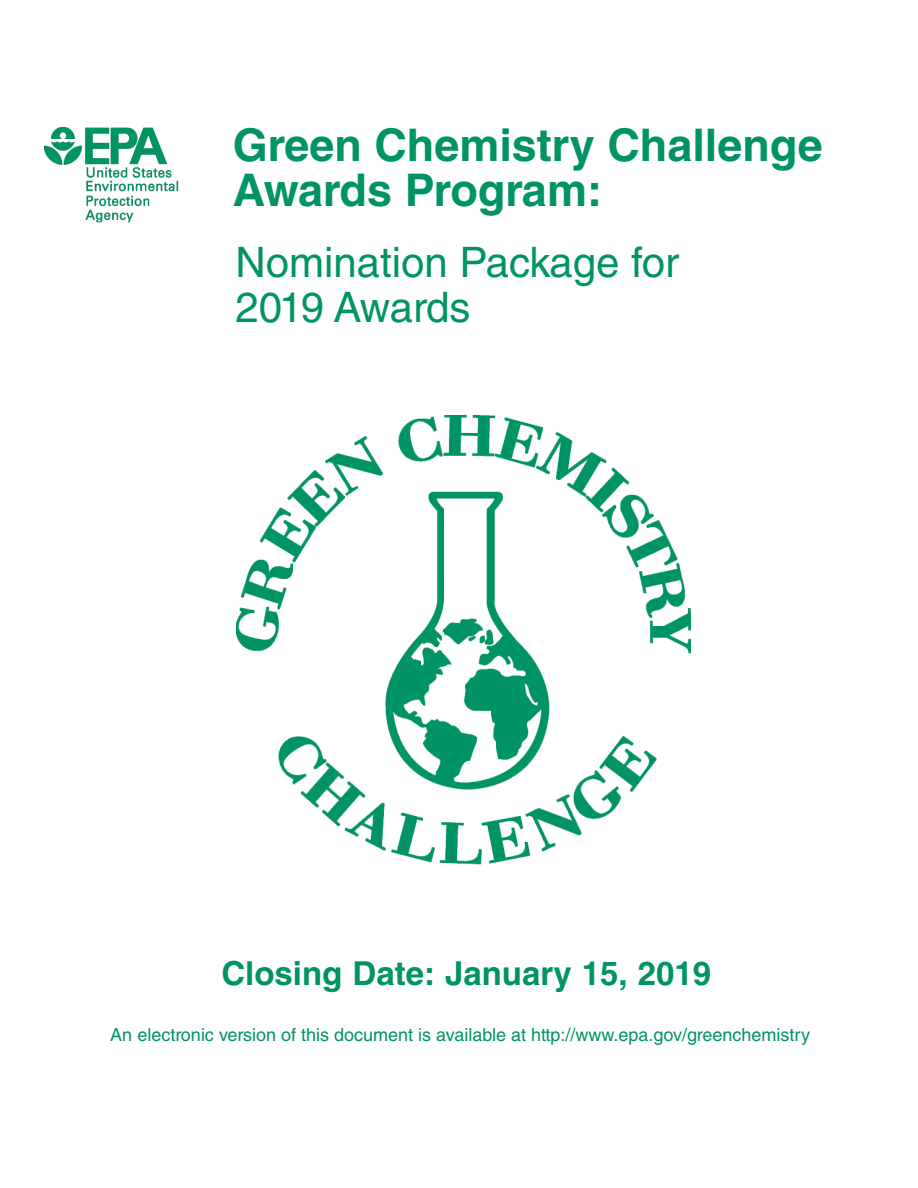
<style>
.page{position:relative;width:918px;height:1188px;background:#fff}
.page>*{position:absolute;margin:0;border:0;box-sizing:border-box;transform-origin:0 0}
.t1{font:700 45px "Helvetica LT Std";color:#009366}
.t2{font:700 45px "Helvetica LT Std";letter-spacing:-.02em;color:#009366}
.t3{font:42px "Helvetica LT Std";color:#009366}
.t4{font:42px "Helvetica LT Std";letter-spacing:-.02em;color:#009366}
.t5{font:700 33px "Helvetica LT Std";color:#009366}
.t6{font:18px "Helvetica LT Std";color:#009366}
</style>
<div class="page">
<img style="left:45px;top:127px;width:134px;height:96px">
<img style="left:236px;top:416px;width:454px;height:449px">
<p class="t1" style="left:233px;top:118px;width:592px">Green Chemistry Challenge</p>
<p class="t2" style="left:233px;top:163px;width:371px">Awards Program:</p>
<p class="t3" style="left:236px;top:238px;width:445px">Nomination Package for</p>
<p class="t4" style="left:236px;top:283px;width:237px">2019 Awards</p>
<p class="t5" style="left:221px;top:953px;width:491px">Closing Date: January 15, 2019</p>
<p class="t6" style="left:110px;top:1024px;width:701px">An electronic version of this document is available at http://www.epa.gov/greenchemistry</p>
</div>
